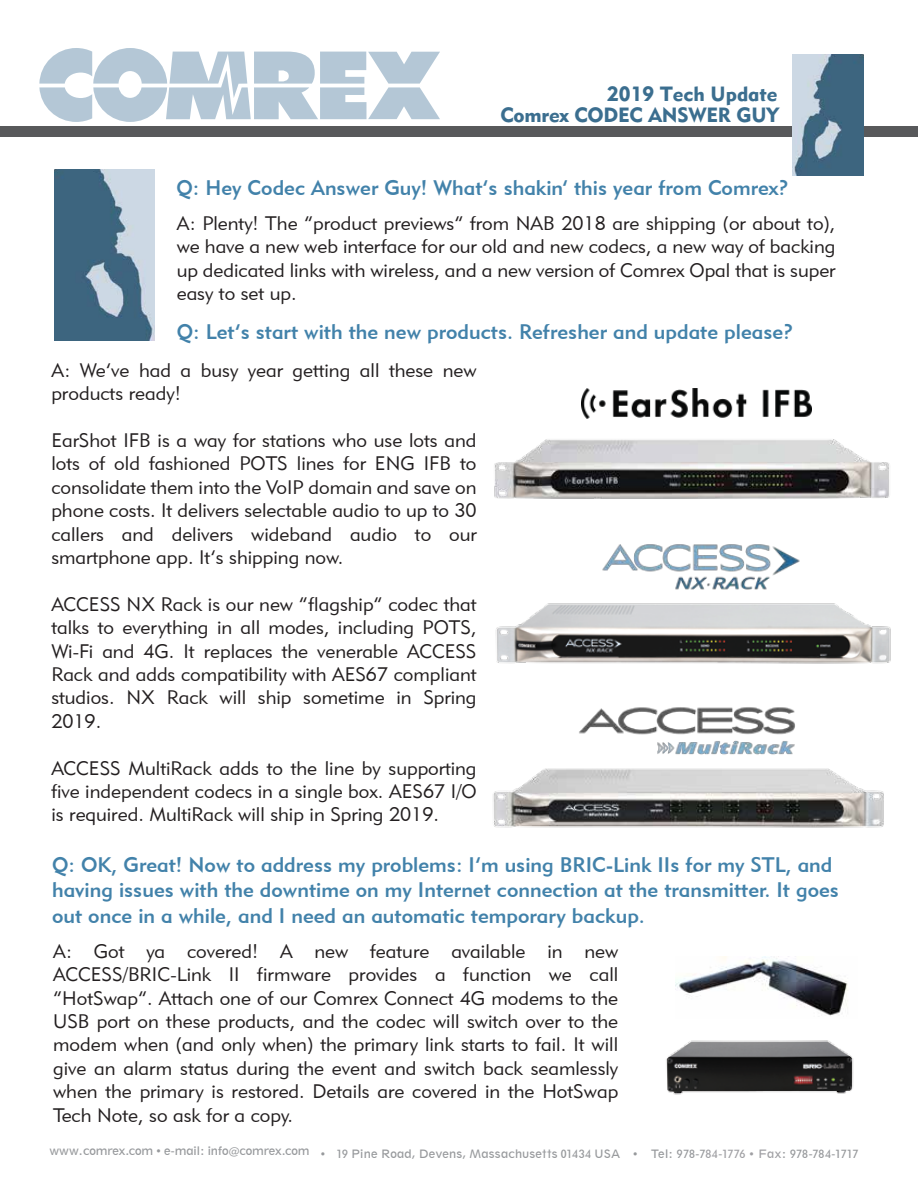
<style>
.page{position:relative;width:918px;height:1188px;background:#fff}
.page>*{position:absolute;margin:0;border:0;box-sizing:border-box;transform-origin:0 0}
.t1{font:21px/25.2px "Geometric 415 BT Medium A";color:#4282aa}
.t2{font:20.4px/20.7px "Geometric 415 BT Black A";letter-spacing:-.01em;color:#3b6e8f;text-align:right}
.t3{font:19.5px/23.4px "Geometric 415 BT Lite A";color:#231f20;text-align:justify}
.t4{font:10.8px "Geometric 212 BT";letter-spacing:-.005em;color:#97999c}
.s1{color:#9f9fa3}
</style>
<div class="page">
<img style="left:54px;top:170px;width:101px;height:170px">
<div style="left:0;top:126px;width:918px;height:10px;background:#58595b"></div>
<img style="left:792px;top:54px;width:72px;height:121px">
<svg style="left:39px;top:48px;width:401px;height:74px"></svg>
<img style="left:493px;top:789px;width:391px;height:39px">
<img style="left:495px;top:622px;width:396px;height:42px">
<img style="left:494px;top:405px;width:395px;height:94px">
<img style="left:581px;top:388px;width:230px;height:30px">
<img style="left:585px;top:450px;width:232px;height:49px">
<img style="left:510px;top:544px;width:353px;height:284px">
<img style="left:675px;top:956px;width:173px;height:60px">
<img style="left:666px;top:1040px;width:188px;height:55px">
<p class="t2" style="left:500px;top:83px;width:280px">2019 Tech Update<br>Comrex CODEC ANSWER GUY</p>
<p class="t1" style="left:176px;top:175px;width:614px">Q: Hey Codec Answer Guy! What’s shakin’ this year from Comrex?</p>
<p class="t3" style="left:177px;top:211px;width:660px">A: Plenty! The “product previews” from NAB 2018 are shipping (or about to), we have a new web interface for our old and new codecs, a new way of backing up dedicated links with wireless, and a new version of Comrex Opal that is super easy to set up.</p>
<p class="t1" style="left:177px;top:319px;width:618px">Q: Let’s start with the new products. Refresher and update please?</p>
<p class="t3" style="left:51px;top:358px;width:427px">A: We’ve had a busy year getting all these new products ready!</p>
<p class="t3" style="left:51px;top:428px;width:427px">EarShot IFB is a way for stations who use lots and lots of old fashioned POTS lines for ENG IFB to consolidate them into the VoIP domain and save on phone costs. It delivers selectable audio to up to 30 callers and delivers wideband audio to our smartphone app. It’s shipping now.</p>
<p class="t3" style="left:51px;top:592px;width:427px">ACCESS NX Rack is our new “flagship” codec that talks to everything in all modes, including POTS, Wi-Fi and 4G. It replaces the venerable ACCESS Rack and adds compatibility with AES67 compliant studios. NX Rack will ship sometime in Spring 2019.</p>
<p class="t3" style="left:51px;top:756px;width:427px">ACCESS MultiRack adds to the line by supporting five independent codecs in a single box. AES67 I/O is required. MultiRack will ship in Spring 2019.</p>
<p class="t1" style="left:52px;top:852px;width:788px">Q: OK, Great! Now to address my problems: I’m using BRIC-Link IIs for my STL, and having issues with the downtime on my Internet connection at the transmitter. It goes out once in a while, and I need an automatic temporary backup.</p>
<p class="t3" style="left:53px;top:939px;width:567px">A: Got ya covered! A new feature available in new ACCESS/BRIC-Link II firmware provides a function we call “HotSwap”. Attach one of our Comrex Connect 4G modems to the USB port on these products, and the codec will switch over to the modem when (and only when) the primary link starts to fail. It will give an alarm status during the event and switch back seamlessly when the primary is restored. Details are covered in the HotSwap Tech Note, so ask for a copy.</p>
<p class="t4" style="left:50px;top:1147px;width:810px">www.comrex.com • e-mail: info@comrex.com • 19 Pine Road, Devens, Massachusetts 01434 USA • Tel: 978-7<span class="s1">84-1776 • Fax</span>: 978-784-1717</p>
</div>
